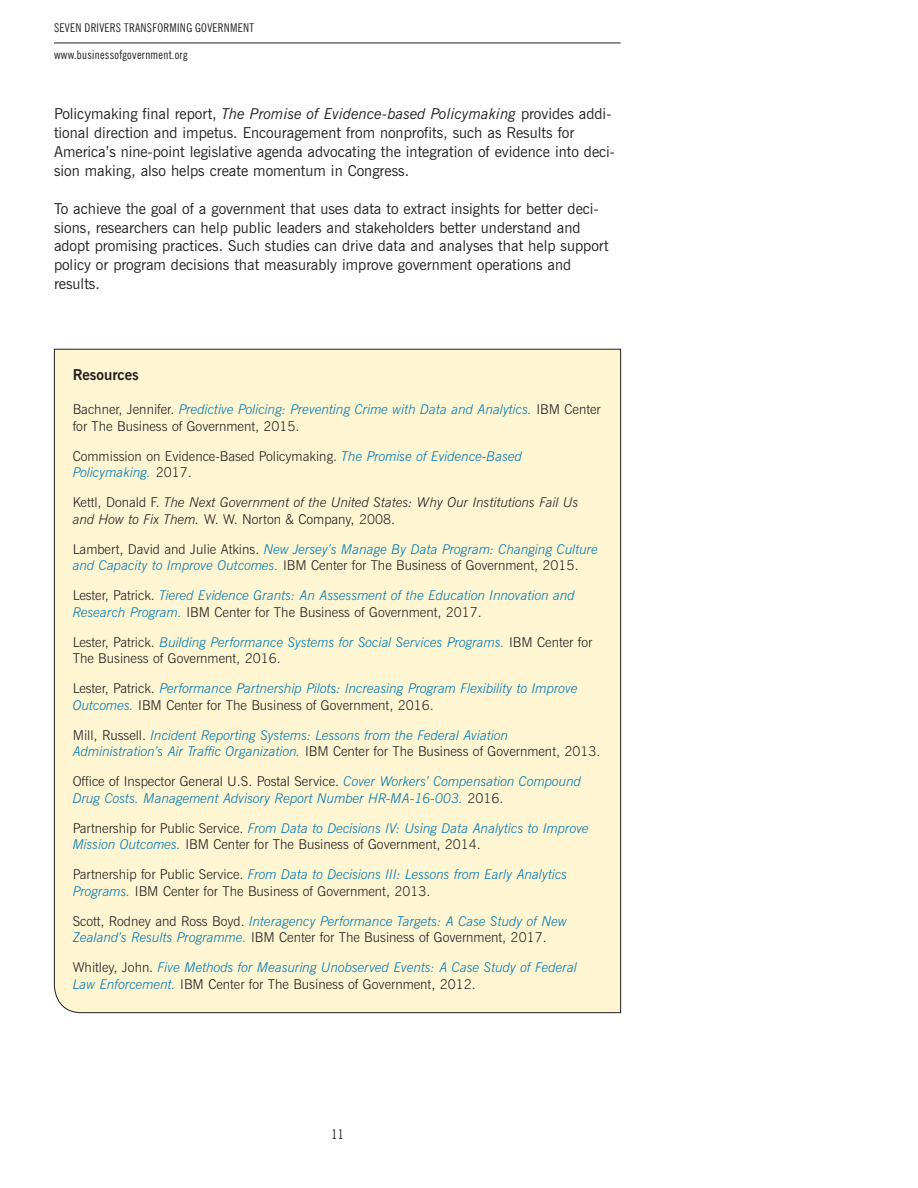
<style>
.page{position:relative;width:918px;height:1188px;background:#fff}
.page>*{position:absolute;margin:0;border:0;box-sizing:border-box;transform-origin:0 0}
.Text{font:15px/18.8px "News Gothic BT";color:#231f20}
.Text-Boxed_Header{font:700 15px "News Gothic BT";color:#231f20}
.Resources{font:italic 300 13.5px/16.5px "News Gothic BT";color:#0079b3}
.Resources-2{font:300 13.5px/16.5px "News Gothic BT";color:#231f20}
.Resources-3{font:italic 300 13.5px/16.5px "News Gothic BT";color:#231f20}
.t1{font:condensed 13.5px "News Gothic BT";color:#231f20}
.t2{font:condensed 12px/26.2px "News Gothic BT";letter-spacing:.025em;color:#231f20}
.s1{font-style:italic}
.s2{font-style:italic;color:#0079b3}
.s3{font-style:normal}
.s4{font-style:normal;color:#231f20}
</style>
<div class="page">
<hr style="left:54px;top:43px;width:567px;height:1px;background:#231f20">
<div style="left:54px;top:348px;width:567px;height:665px;background:#fef5d2"></div>
<p class="t2" style="left:54px;top:15px;width:200px">SEVEN DRIVERS TRANSFORMING GOVERNMENT<br>WWW.BUSINESSOFGOVERNMENT.ORG</p>
<p class="Text" style="left:54px;top:105px;width:562px">Policymaking final report, <span class="s1">The Promise of Evidence-based Policymaking</span> provides addi&shy;tional direction and impetus. Encouragement from nonprofits, such as Results for America’s nine-point legislative agenda advocating the integration of evidence into deci&shy;sion making, also helps create momentum in Congress.</p>
<p class="Text" style="left:54px;top:199px;width:556px">To achieve the goal of a government that uses data to extract insights for better deci&shy;sions, researchers can help public leaders and stakeholders better understand and adopt promising practices. Such studies can drive data and analyses that help support policy or program decisions that measurably improve government operations and results.</p>
<p class="Text-Boxed_Header" style="left:73px;top:365px;width:68px">Resources</p>
<p class="Resources-2" style="left:73px;top:401px;width:530px">Bachner, Jennifer. <span class="s2">Predictive Policing: Preventing Crime with Data and Analytics.</span> IBM Center for The Business of Government, 2015.</p>
<p class="Resources-2" style="left:73px;top:447px;width:451px">Commission on Evidence-Based Policymaking. <span class="s2">The Promise of Evidence-Based<br>Policymaking.</span> 2017.</p>
<p class="Resources-3" style="left:73px;top:494px;width:507px"><span class="s3">Kettl, Donald F.</span> The Next Government of the United States: Why Our Institutions Fail Us and How to Fix Them. <span class="s3">W. W. Norton &amp; Company, 2008.</span></p>
<p class="Resources" style="left:73px;top:540px;width:527px"><span class="s4">Lambert, David and Julie Atkins.</span> New Jersey’s Manage By Data Program: Changing Culture and Capacity to Improve Outcomes. <span class="s4">IBM Center for The Business of Government, 2015.</span></p>
<p class="Resources" style="left:73px;top:587px;width:504px"><span class="s4">Lester, Patrick.</span> Tiered Evidence Grants: An Assessment of the Education Innovation and<br>Research Program. <span class="s4">IBM Center for The Business of Government, 2017.</span></p>
<p class="Resources-2" style="left:73px;top:633px;width:521px">Lester, Patrick. <span class="s2">Building Performance Systems for Social Services Programs.</span> IBM Center for<br>The Business of Government, 2016.</p>
<p class="Resources" style="left:73px;top:680px;width:507px"><span class="s4">Lester, Patrick.</span> Performance Partnership Pilots: Increasing Program Flexibility to Improve<br>Outcomes. <span class="s4">IBM Center for The Business of Government, 2016.</span></p>
<p class="Resources" style="left:73px;top:726px;width:529px"><span class="s4">Mill, Russell.</span> Incident Reporting Systems: Lessons from the Federal Aviation<br>Administration’s Air Traffic Organization. <span class="s4">IBM Center for The Business of Government, 2013.</span></p>
<p class="Resources" style="left:73px;top:773px;width:510px"><span class="s4">Office of Inspector General U.S. Postal Service.</span> Cover Workers’ Compensation Compound<br>Drug Costs. Management Advisory Report Number HR-MA-16-003. <span class="s4">2016.</span></p>
<p class="Resources-2" style="left:73px;top:819px;width:518px">Partnership for Public Service. <span class="s2">From Data to Decisions IV: Using Data Analytics to Improve<br>Mission Outcomes.</span> IBM Center for The Business of Government, 2014.</p>
<p class="Resources-2" style="left:73px;top:866px;width:496px">Partnership for Public Service. <span class="s2">From Data to Decisions III: Lessons from Early Analytics<br>Programs.</span> IBM Center for The Business of Government, 2013.</p>
<p class="Resources" style="left:73px;top:912px;width:496px"><span class="s4">Scott, Rodney and Ross Boyd.</span> Interagency Performance Targets: A Case Study of New<br>Zealand’s Results Programme. <span class="s4">IBM Center for The Business of Government, 2017.</span></p>
<p class="Resources" style="left:73px;top:959px;width:506px"><span class="s4">Whitley, John.</span> Five Methods for Measuring Unobserved Events: A Case Study of Federal<br>Law Enforcement. <span class="s4">IBM Center for The Business of Government, 2012.</span></p>
<p class="t1" style="left:332px;top:1126px;width:13px">11</p>
</div>
